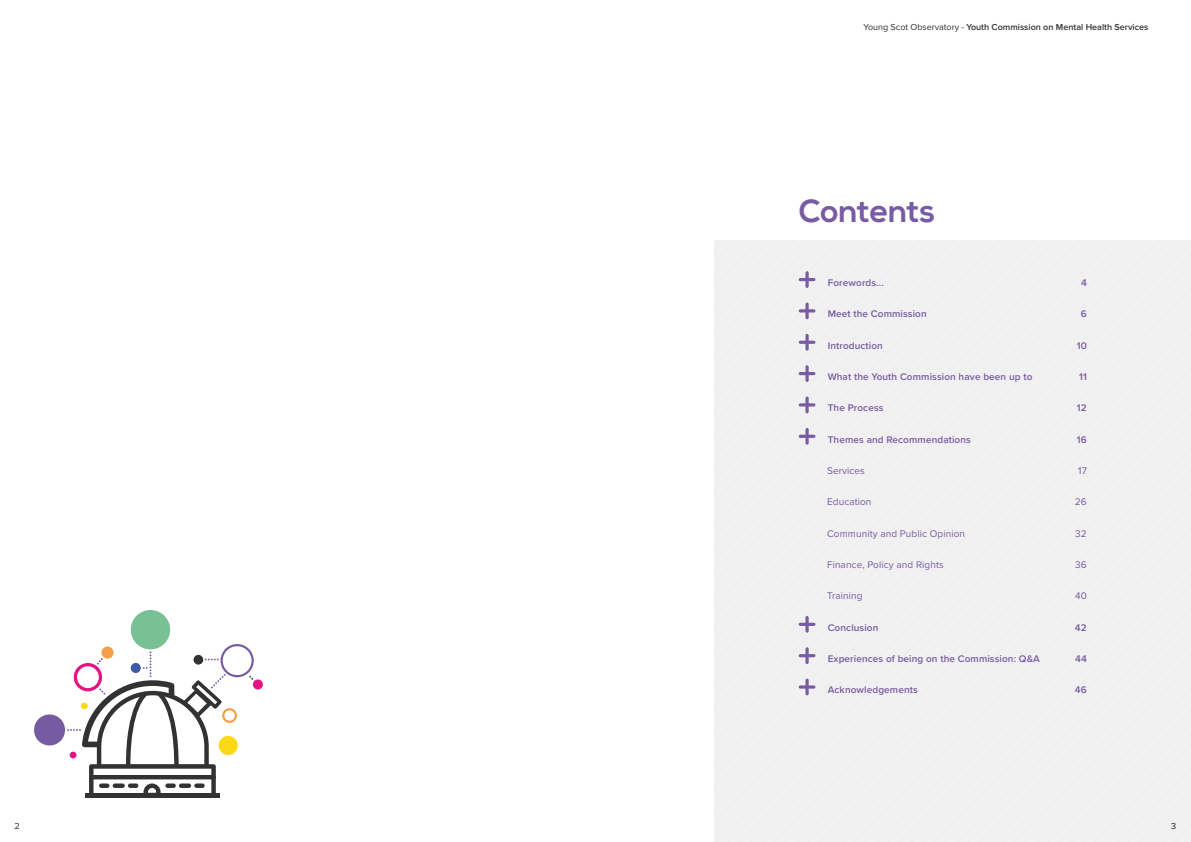
<style>
.page{position:relative;width:1191px;height:842px;background:#fff}
.page>*{position:absolute;margin:0;border:0;box-sizing:border-box;transform-origin:0 0}
.t1{font:700 32px "Nexa";color:#775ba3}
.t2{font:600 10px "Proxima Nova";letter-spacing:.01em;color:#775ba3}
.t3{font:10px "Proxima Nova";letter-spacing:.01em;color:#775ba3}
.t4{font:600 9px "Proxima Nova";color:#333232}
.t5{font:9px "Proxima Nova";color:#333}
.s1{font-weight:400}
</style>
<div class="page">
<svg style="left:798px;top:271px;width:17px;height:17px"></svg>
<svg style="left:798px;top:303px;width:17px;height:16px"></svg>
<svg style="left:798px;top:334px;width:17px;height:17px"></svg>
<svg style="left:798px;top:365px;width:17px;height:17px"></svg>
<svg style="left:798px;top:397px;width:17px;height:16px"></svg>
<svg style="left:798px;top:428px;width:17px;height:17px"></svg>
<svg style="left:798px;top:616px;width:17px;height:17px"></svg>
<svg style="left:798px;top:647px;width:17px;height:17px"></svg>
<svg style="left:798px;top:679px;width:17px;height:16px"></svg>
<svg style="left:34px;top:610px;width:229px;height:187px"></svg>
<p class="t5" style="left:15px;top:819px;width:7px">2</p>
<p class="t4" style="left:863px;top:20px;width:286px"><span class="s1">Young Scot Observatory -</span> Youth Commission on Mental Health Services</p>
<h1 class="t1" style="left:798px;top:193px;width:138px">Contents</h1>
<p class="t2" style="left:827px;top:275px;width:58px">Forewords...</p>
<p class="t2" style="left:1081px;top:275px;width:7px">4</p>
<p class="t2" style="left:827px;top:306px;width:100px">Meet the Commission</p>
<p class="t2" style="left:1080px;top:306px;width:8px">6</p>
<p class="t2" style="left:827px;top:338px;width:57px">Introduction</p>
<p class="t2" style="left:1076px;top:338px;width:12px">10</p>
<p class="t2" style="left:827px;top:369px;width:206px">What the Youth Commission have been up to</p>
<p class="t2" style="left:1079px;top:369px;width:9px">11</p>
<p class="t2" style="left:827px;top:400px;width:57px">The Process</p>
<p class="t2" style="left:1077px;top:400px;width:11px">12</p>
<p class="t2" style="left:827px;top:432px;width:145px">Themes and Recommendations</p>
<p class="t2" style="left:1077px;top:432px;width:11px">16</p>
<p class="t3" style="left:827px;top:463px;width:39px">Services</p>
<p class="t3" style="left:1078px;top:463px;width:10px">17</p>
<p class="t3" style="left:827px;top:494px;width:46px">Education</p>
<p class="t3" style="left:1075px;top:494px;width:13px">26</p>
<p class="t3" style="left:827px;top:526px;width:139px">Community and Public Opinion</p>
<p class="t3" style="left:1075px;top:526px;width:13px">32</p>
<p class="t3" style="left:827px;top:557px;width:118px">Finance, Policy and Rights</p>
<p class="t3" style="left:1075px;top:557px;width:13px">36</p>
<p class="t3" style="left:827px;top:588px;width:37px">Training</p>
<p class="t3" style="left:1075px;top:588px;width:13px">40</p>
<p class="t2" style="left:827px;top:620px;width:52px">Conclusion</p>
<p class="t2" style="left:1075px;top:620px;width:13px">42</p>
<p class="t2" style="left:827px;top:651px;width:214px">Experiences of being on the Commission: Q&amp;A</p>
<p class="t2" style="left:1075px;top:651px;width:13px">44</p>
<p class="t2" style="left:827px;top:683px;width:92px">Acknowledgements</p>
<p class="t2" style="left:1075px;top:683px;width:13px">46</p>
<p class="t5" style="left:1171px;top:819px;width:7px">3</p>
</div>
